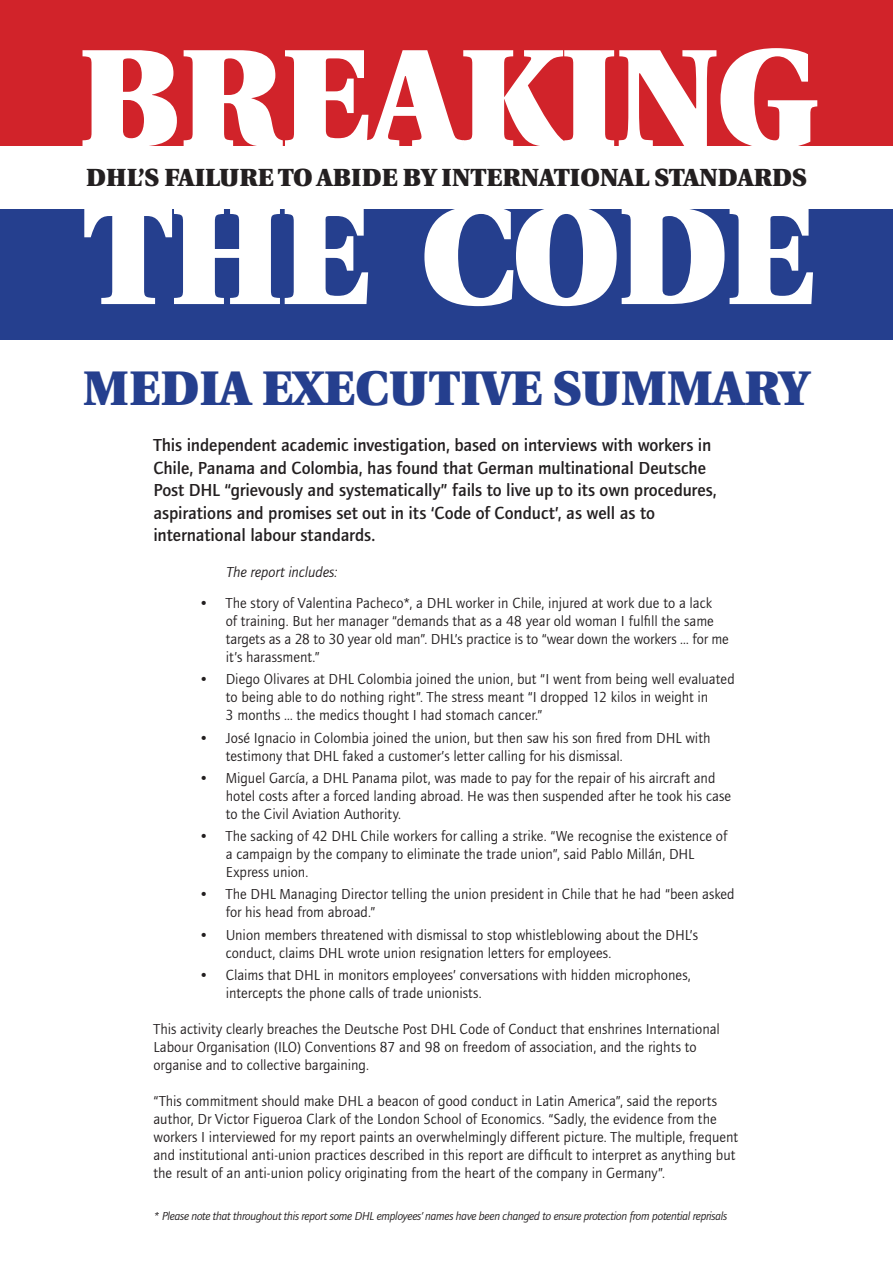
<style>
.page{position:relative;width:893px;height:1263px;background:#fff}
.page>*{position:absolute;margin:0;border:0;box-sizing:border-box;transform-origin:0 0}
.t1{font:900 139.05px "Utopia";letter-spacing:-.02em;color:#fff}
.t2{font:900 48.45px "Utopia";color:#253f8e}
.t3{font:900 24.75px "Utopia";color:#231f20}
.t4{font:500 18px/22.5px "Foundry Journal";letter-spacing:-.005em;color:#231f20}
.t5{font:15px/18px "Foundry Journal";color:#231f20}
.t6{font:italic 15px "Foundry Journal";letter-spacing:-.005em;color:#231f20}
.t7{font:italic 12px "Foundry Journal";letter-spacing:-.025em;color:#231f20}
</style>
<div class="page">
<div style="left:0;top:0;width:893px;height:145px;background:#d1232a"></div>
<div style="left:0;top:209px;width:893px;height:131px;background:#253f8e"></div>
<p class="t1" style="left:78px;top:19px;width:742px">BREAKING</p>
<p class="t3" style="left:86px;top:164px;width:722px">DHL’S FAILURE TO ABIDE BY INTERNATIONAL STANDARDS</p>
<p class="t1" style="left:83px;top:177px;width:733px">THE CODE</p>
<p class="t2" style="left:83px;top:361px;width:727px">MEDIA EXECUTIVE SUMMARY</p>
<p class="t4" style="left:153px;top:434px;width:565px">This independent academic investigation, based on interviews with workers in Chile, Panama and Colombia, has found that German multinational Deutsche Post DHL “grievously and systematically” fails to live up to its own procedures, aspirations and promises set out in its ‘Code of Conduct’, as well as to international labour standards.</p>
<p class="t6" style="left:226px;top:564px;width:113px">The report includes:</p>
<p class="t5" style="left:226px;top:594px;width:505px;text-indent:-27px">• The story of Valentina Pacheco*, a DHL worker in Chile, injured at work due to a lack<br>of training. But her manager “demands that as a 48 year old woman I fulfill the same targets as a 28 to 30 year old man”. DHL’s practice is to “wear down the workers … for me it’s harassment.”</p>
<p class="t5" style="left:226px;top:671px;width:510px;text-indent:-27px">• Diego Olivares at DHL Colombia joined the union, but “I went from being well evaluated to being able to do nothing right”. The stress meant “I dropped 12 kilos in weight in<br>3 months … the medics thought I had stomach cancer.”</p>
<p class="t5" style="left:226px;top:729px;width:486px;text-indent:-27px">• José Ignacio in Colombia joined the union, but then saw his son fired from DHL with testimony that DHL faked a customer’s letter calling for his dismissal.</p>
<p class="t5" style="left:226px;top:769px;width:507px;text-indent:-27px">• Miguel García, a DHL Panama pilot, was made to pay for the repair of his aircraft and hotel costs after a forced landing abroad. He was then suspended after he took his case to the Civil Aviation Authority.</p>
<p class="t5" style="left:226px;top:827px;width:503px;text-indent:-27px">• The sacking of 42 DHL Chile workers for calling a strike. “We recognise the existence of a campaign by the company to eliminate the trade union”, said Pablo Millán, DHL<br>Express union.</p>
<p class="t5" style="left:226px;top:886px;width:510px;text-indent:-27px">• The DHL Managing Director telling the union president in Chile that he had “been asked for his head from abroad.”</p>
<p class="t5" style="left:226px;top:926px;width:474px;text-indent:-27px">• Union members threatened with dismissal to stop whistleblowing about the DHL’s conduct, claims DHL wrote union resignation letters for employees.</p>
<p class="t5" style="left:226px;top:966px;width:466px;text-indent:-27px">• Claims that DHL in monitors employees’ conversations with hidden microphones, intercepts the phone calls of trade unionists.</p>
<p class="t5" style="left:153px;top:1020px;width:568px">This activity clearly breaches the Deutsche Post DHL Code of Conduct that enshrines International<br>Labour Organisation (ILO) Conventions 87 and 98 on freedom of association, and the rights to organise and to collective bargaining.</p>
<p class="t5" style="left:153px;top:1092px;width:586px">“This commitment should make DHL a beacon of good conduct in Latin America”, said the reports author, Dr Victor Figueroa Clark of the London School of Economics. “Sadly, the evidence from the workers I interviewed for my report paints an overwhelmingly different picture. The multiple, frequent and institutional anti-union practices described in this report are difficult to interpret as anything but the result of an anti-union policy originating from the heart of the company in Germany”.</p>
<p class="t7" style="left:153px;top:1209px;width:575px">* Please note that throughout this report some DHL employees’ names have been changed to ensure protection from potential reprisals</p>
</div>
